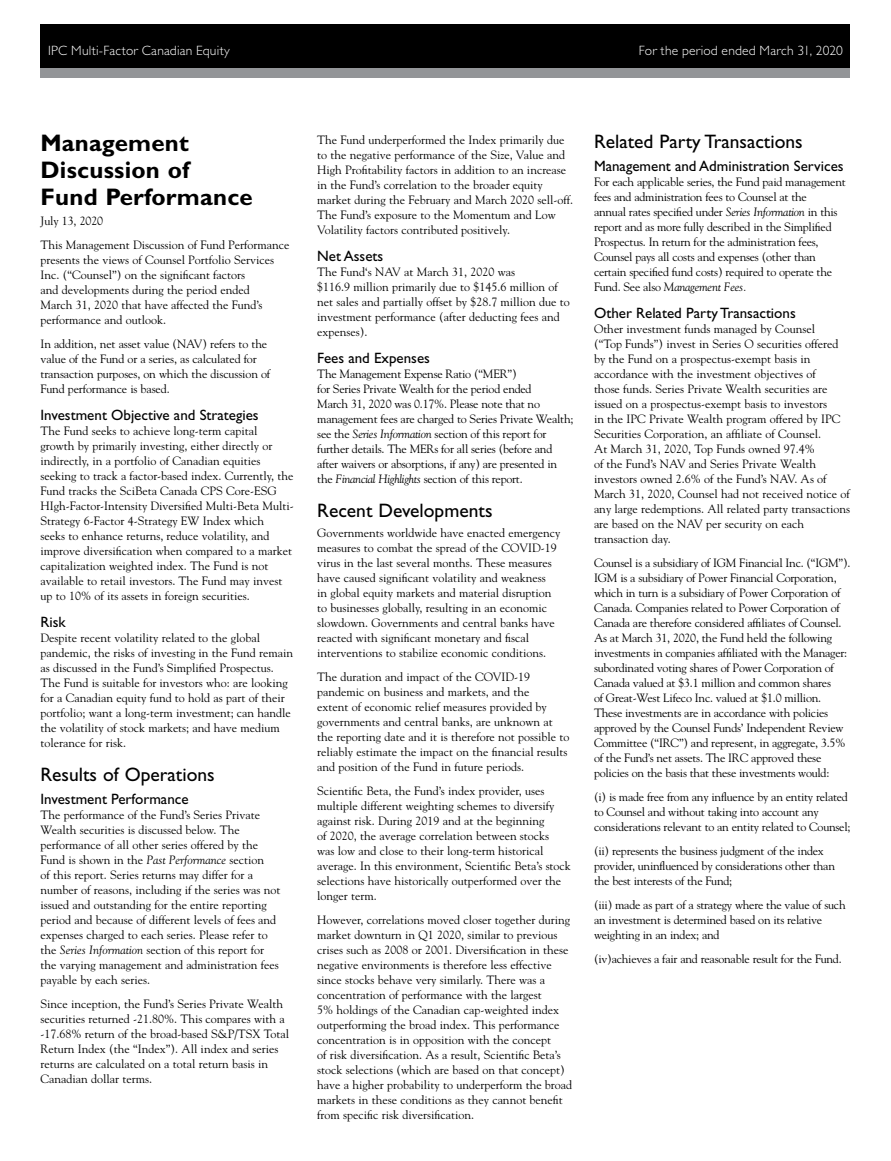
<style>
.page{position:relative;width:891px;height:1161px;background:#fff}
.page>*{position:absolute;margin:0;border:0;box-sizing:border-box;transform-origin:0 0}
.Head_with_date{font:700 24px/27px "Gill Sans Std";letter-spacing:.01em;color:#000}
.Subhead_Bold{font:19.5px "Gill Sans Std";color:#000}
._2nd_Subhead{font:15px "Gill Sans Std";color:#000}
.t1{font:300 13.5px "Gill Sans Std";letter-spacing:.015em;color:#fff}
.Body_Copy{font:12px/15px "Goudy Std";color:#000}
.Body_Copy-2{font:12px/15px "Goudy Std";letter-spacing:-.02em;color:#000}
.s1{font-style:italic}
</style>
<div class="page">
<div style="left:40px;top:24px;width:810px;height:52px;background:#000"></div>
<div style="left:40px;top:68px;width:810px;height:10px;background:#939598"></div>
<p class="t1" style="left:48px;top:43px;width:183px">IPC Multi-Factor Canadian Equity</p>
<p class="t1" style="left:639px;top:43px;width:206px">For the period ended March 31, 2020</p>
<p class="Head_with_date" style="left:40px;top:130px;width:214px">Management<br>Discussion of<br>Fund Performance</p>
<p class="Body_Copy" style="left:40px;top:213px;width:64px">July 13, 2020</p>
<p class="Body_Copy" style="left:40px;top:237px;width:251px">This Management Discussion of Fund Performance presents the views of Counsel Portfolio Services Inc. (“Counsel”) on the significant factors<br>and developments during the period ended<br>March 31, 2020 that have affected the Fund’s performance and outlook.</p>
<p class="Body_Copy" style="left:40px;top:336px;width:231px">In addition, net asset value (NAV) refers to the value of the Fund or a series, as calculated for transaction purposes, on which the discussion of Fund performance is based.</p>
<p class="_2nd_Subhead" style="left:40px;top:406px;width:220px">Investment Objective and Strategies</p>
<p class="Body_Copy" style="left:40px;top:423px;width:255px">The Fund seeks to achieve long-term capital growth by primarily investing, either directly or indirectly, in a portfolio of Canadian equities seeking to track a factor-based index. Currently, the Fund tracks the SciBeta Canada CPS Core-ESG HIgh-Factor-Intensity Diversified Multi-Beta Multi-Strategy 6-Factor 4-Strategy EW Index which<br>seeks to enhance returns, reduce volatility, and improve diversification when compared to a market capitalization weighted index. The Fund is not available to retail investors. The Fund may invest up to 10% of its assets in foreign securities.</p>
<p class="_2nd_Subhead" style="left:40px;top:613px;width:27px">Risk</p>
<p class="Body_Copy" style="left:40px;top:630px;width:254px">Despite recent volatility related to the global pandemic, the risks of investing in the Fund remain as discussed in the Fund’s Simplified Prospectus.<br>The Fund is suitable for investors who: are looking for a Canadian equity fund to hold as part of their portfolio; want a long-term investment; can handle the volatility of stock markets; and have medium tolerance for risk.</p>
<p class="Subhead_Bold" style="left:40px;top:763px;width:176px">Results of Operations</p>
<p class="_2nd_Subhead" style="left:40px;top:790px;width:150px">Investment Performance</p>
<p class="Body_Copy" style="left:40px;top:807px;width:242px">The performance of the Fund’s Series Private Wealth securities is discussed below. The performance of all other series offered by the Fund is shown in the <span class="s1">Past Performance</span> section<br>of this report. Series returns may differ for a number of reasons, including if the series was not issued and outstanding for the entire reporting period and because of different levels of fees and expenses charged to each series. Please refer to the <span class="s1">Series Information</span> section of this report for the varying management and administration fees payable by each series.</p>
<p class="Body_Copy" style="left:40px;top:996px;width:250px">Since inception, the Fund’s Series Private Wealth securities returned -21.80%. This compares with a -17.68% return of the broad-based S&amp;P/TSX Total Return Index (the “Index”). All index and series returns are calculated on a total return basis in Canadian dollar terms.</p>
<p class="Body_Copy" style="left:317px;top:132px;width:258px">The Fund underperformed the Index primarily due to the negative performance of the Size, Value and High Profitability factors in addition to an increase in the Fund’s correlation to the broader equity market during the February and March 2020 sell-off.<br>The Fund’s exposure to the Momentum and Low Volatility factors contributed positively.</p>
<p class="_2nd_Subhead" style="left:317px;top:247px;width:68px">Net Assets</p>
<p class="Body_Copy" style="left:317px;top:264px;width:254px">The Fund‘s NAV at March 31, 2020 was<br>$116.9 million primarily due to $145.6 million of net sales and partially offset by $28.7 million due to investment performance (after deducting fees and expenses).</p>
<p class="_2nd_Subhead" style="left:317px;top:349px;width:114px">Fees and Expenses</p>
<p class="Body_Copy-2" style="left:317px;top:366px;width:258px">The Management Expense Ratio (“MER”)<br>for Series Private Wealth for the period ended<br>March 31, 2020 was 0.17%. Please note that no management fees are charged to Series Private Wealth; see the <span class="s1">Series Information</span> section of this report for further details. The MERs for all series (before and after waivers or absorptions, if any) are presented in the <span class="s1">Financial Highlights</span> section of this report.</p>
<p class="Subhead_Bold" style="left:317px;top:500px;width:177px">Recent Developments</p>
<p class="Body_Copy" style="left:317px;top:525px;width:245px">Governments worldwide have enacted emergency measures to combat the spread of the COVID-19 virus in the last several months. These measures have caused significant volatility and weakness<br>in global equity markets and material disruption to businesses globally, resulting in an economic slowdown. Governments and central banks have reacted with significant monetary and fiscal interventions to stabilize economic conditions.</p>
<p class="Body_Copy" style="left:317px;top:669px;width:254px">The duration and impact of the COVID-19 pandemic on business and markets, and the<br>extent of economic relief measures provided by governments and central banks, are unknown at the reporting date and it is therefore not possible to reliably estimate the impact on the financial results and position of the Fund in future periods.</p>
<p class="Body_Copy" style="left:317px;top:783px;width:255px">Scientific Beta, the Fund’s index provider, uses multiple different weighting schemes to diversify against risk. During 2019 and at the beginning<br>of 2020, the average correlation between stocks<br>was low and close to their long-term historical average. In this environment, Scientific Beta’s stock selections have historically outperformed over the longer term.</p>
<p class="Body_Copy" style="left:317px;top:912px;width:257px">However, correlations moved closer together during market downturn in Q1 2020, similar to previous crises such as 2008 or 2001. Diversification in these negative environments is therefore less effective since stocks behave very similarly. There was a concentration of performance with the largest<br>5% holdings of the Canadian cap-weighted index outperforming the broad index. This performance concentration is in opposition with the concept<br>of risk diversification. As a result, Scientific Beta’s stock selections (which are based on that concept) have a higher probability to underperform the broad markets in these conditions as they cannot benefit from specific risk diversification.</p>
<p class="Subhead_Bold" style="left:594px;top:131px;width:210px">Related Party Transactions</p>
<p class="_2nd_Subhead" style="left:594px;top:157px;width:251px">Management and Administration Services</p>
<p class="Body_Copy-2" style="left:594px;top:174px;width:253px">For each applicable series, the Fund paid management fees and administration fees to Counsel at the<br>annual rates specified under <span class="s1">Series Information</span> in this report and as more fully described in the Simplified Prospectus. In return for the administration fees, Counsel pays all costs and expenses (other than certain specified fund costs) required to operate the Fund. See also <span class="s1">Management Fees.</span></p>
<p class="_2nd_Subhead" style="left:594px;top:304px;width:203px">Other Related Party Transactions</p>
<p class="Body_Copy" style="left:594px;top:321px;width:258px">Other investment funds managed by Counsel<br>(“Top Funds”) invest in Series O securities offered by the Fund on a prospectus-exempt basis in accordance with the investment objectives of<br>those funds. Series Private Wealth securities are issued on a prospectus-exempt basis to investors<br>in the IPC Private Wealth program offered by IPC Securities Corporation, an affiliate of Counsel.<br>At March 31, 2020, Top Funds owned 97.4%<br>of the Fund’s NAV and Series Private Wealth investors owned 2.6% of the Fund’s NAV. As of March 31, 2020, Counsel had not received notice of any large redemptions. All related party transactions are based on the NAV per security on each transaction day.</p>
<p class="Body_Copy-2" style="left:594px;top:555px;width:258px">Counsel is a subsidiary of IGM Financial Inc. (“IGM”).<br>IGM is a subsidiary of Power Financial Corporation, which in turn is a subsidiary of Power Corporation of Canada. Companies related to Power Corporation of Canada are therefore considered affiliates of Counsel.<br>As at March 31, 2020, the Fund held the following investments in companies affiliated with the Manager: subordinated voting shares of Power Corporation of Canada valued at $3.1 million and common shares<br>of Great-West Lifeco Inc. valued at $1.0 million.<br>These investments are in accordance with policies approved by the Counsel Funds’ Independent Review Committee (“IRC”) and represent, in aggregate, 3.5% of the Fund’s net assets. The IRC approved these policies on the basis that these investments would:</p>
<p class="Body_Copy-2" style="left:594px;top:789px;width:258px">(i) is made free from any influence by an entity related to Counsel and without taking into account any considerations relevant to an entity related to Counsel;</p>
<p class="Body_Copy-2" style="left:594px;top:843px;width:243px">(ii) represents the business judgment of the index provider, uninfluenced by considerations other than the best interests of the Fund;</p>
<p class="Body_Copy-2" style="left:594px;top:897px;width:253px">(iii) made as part of a strategy where the value of such an investment is determined based on its relative weighting in an index; and</p>
<p class="Body_Copy-2" style="left:594px;top:951px;width:249px">(iv)achieves a fair and reasonable result for the Fund.</p>
</div>
